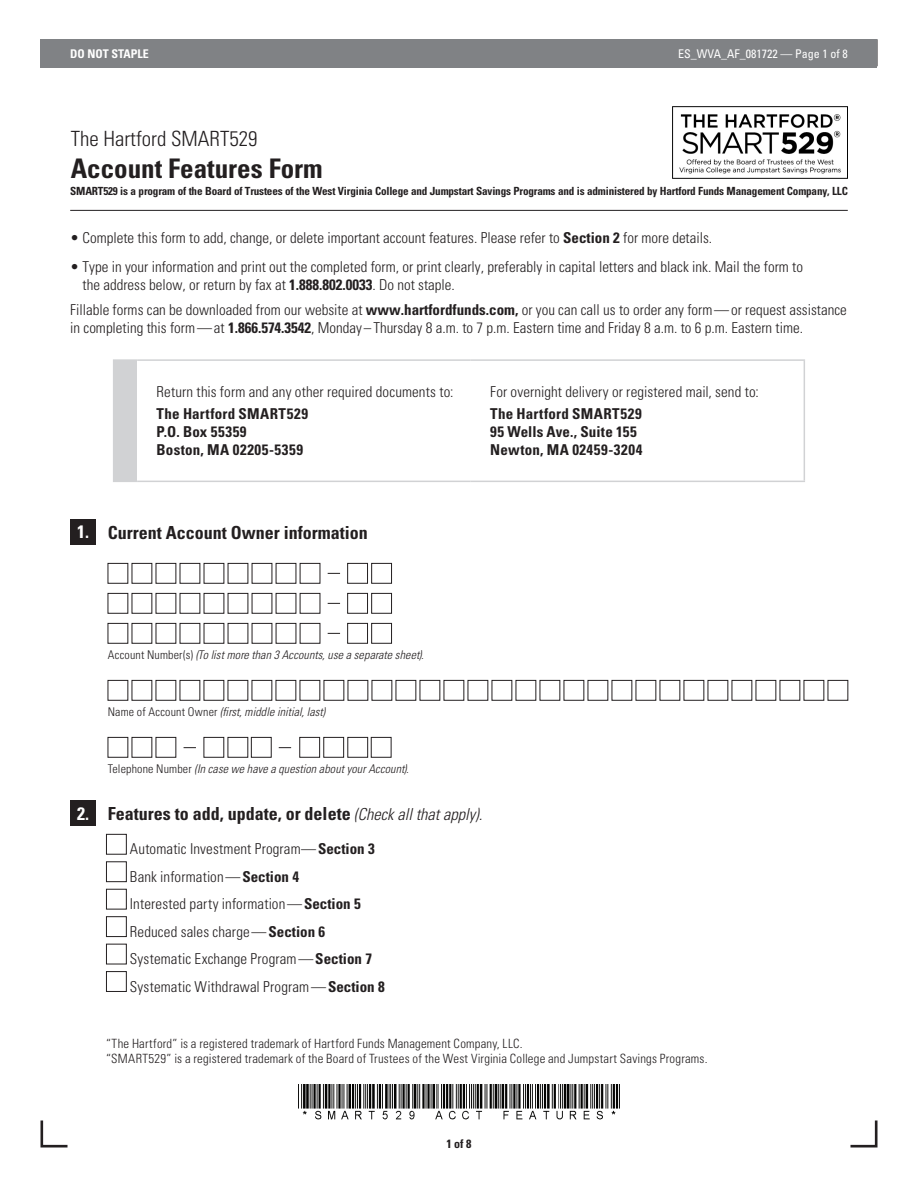
<style>
.page{position:relative;width:918px;height:1188px;background:#fff}
.page>*{position:absolute;margin:0;border:0;box-sizing:border-box;transform-origin:0 0}
.t1{font:700 condensed 27px "Univers LT Std";color:#231f20}
.t2{font:300 condensed 21px "Univers LT Std";color:#231f20}
.t3{font:700 condensed 18px "Univers LT Std";color:#231f20}
.t4{font:300 condensed 15px/18px "Univers LT Std";color:#231f20}
.t5{font:700 condensed 15px/18px "Univers LT Std";letter-spacing:.03em;color:#231f20}
.t6{font:300 condensed 12.75px "Univers LT Std";letter-spacing:.015em;color:#231f20}
.t7{font:italic 300 condensed 12px "Univers LT Std";letter-spacing:.01em;color:#231f20}
.t8{font:condensed 12px "Univers LT Std";color:#fff}
.t9{font:700 condensed 12px "Univers LT Std";color:#fff}
.t10{font:700 condensed 12px "Univers LT Std";color:#231f20}
.t11{font:700 condensed 11.25px "Univers LT Std";letter-spacing:-.015em;color:#231f20}
.s1{font-weight:700}
.s2{color:#fff}
.s3{font-style:normal}
.s4{font-weight:300;font-style:italic;font-size:16.5px}
</style>
<div class="page">
<svg style="left:850px;top:1120px;width:28px;height:28px"></svg>
<svg style="left:40px;top:1120px;width:28px;height:28px"></svg>
<div style="left:40px;top:39px;width:838px;height:29px;background:#808285"></div>
<hr style="left:113px;top:359px;width:24px;height:2px;background:#d1d2d4">
<hr style="left:137px;top:359px;width:334px;height:2px;background:#d1d2d4">
<hr style="left:471px;top:359px;width:334px;height:2px;background:#d1d2d4">
<hr style="left:804px;top:361px;width:1px;height:120px;background:#d1d2d4">
<svg style="left:113px;top:481px;width:24px;height:1px"></svg>
<hr style="left:137px;top:481px;width:334px;height:1px;background:#d1d2d4">
<hr style="left:471px;top:481px;width:334px;height:1px;background:#d1d2d4">
<svg style="left:328px;top:573px;width:12px;height:1px"></svg>
<svg style="left:328px;top:603px;width:12px;height:1px"></svg>
<svg style="left:328px;top:633px;width:12px;height:1px"></svg>
<hr style="left:70px;top:210px;width:778px;height:1px;background:#231f20">
<img style="left:672px;top:106px;width:176px;height:72px">
<div style="left:114px;top:360px;width:23px;height:121px;background:#d1d2d4"></div>
<hr style="left:113px;top:361px;width:1px;height:120px;background:#d1d2d4">
<div style="left:70px;top:519px;width:26px;height:26px;background:#231f20"></div>
<svg style="left:107px;top:563px;width:214px;height:81px"></svg>
<svg style="left:347px;top:563px;width:45px;height:81px"></svg>
<div style="left:756px;top:680px;width:20px;height:21px;border:1px solid #231f20"></div>
<svg style="left:803px;top:680px;width:45px;height:21px"></svg>
<div style="left:780px;top:680px;width:20px;height:21px;border:1px solid #231f20"></div>
<div style="left:732px;top:680px;width:20px;height:21px;border:1px solid #231f20"></div>
<div style="left:708px;top:680px;width:20px;height:21px;border:1px solid #231f20"></div>
<div style="left:684px;top:680px;width:20px;height:21px;border:1px solid #231f20"></div>
<div style="left:660px;top:680px;width:20px;height:21px;border:1px solid #231f20"></div>
<div style="left:636px;top:680px;width:20px;height:21px;border:1px solid #231f20"></div>
<div style="left:612px;top:680px;width:20px;height:21px;border:1px solid #231f20"></div>
<div style="left:588px;top:680px;width:20px;height:21px;border:1px solid #231f20"></div>
<div style="left:564px;top:680px;width:20px;height:21px;border:1px solid #231f20"></div>
<div style="left:540px;top:680px;width:20px;height:21px;border:1px solid #231f20"></div>
<div style="left:516px;top:680px;width:20px;height:21px;border:1px solid #231f20"></div>
<div style="left:492px;top:680px;width:20px;height:21px;border:1px solid #231f20"></div>
<div style="left:468px;top:680px;width:20px;height:21px;border:1px solid #231f20"></div>
<div style="left:444px;top:680px;width:20px;height:21px;border:1px solid #231f20"></div>
<div style="left:420px;top:680px;width:20px;height:21px;border:1px solid #231f20"></div>
<div style="left:396px;top:680px;width:20px;height:21px;border:1px solid #231f20"></div>
<div style="left:372px;top:680px;width:20px;height:21px;border:1px solid #231f20"></div>
<div style="left:348px;top:680px;width:20px;height:21px;border:1px solid #231f20"></div>
<div style="left:324px;top:680px;width:20px;height:21px;border:1px solid #231f20"></div>
<div style="left:300px;top:680px;width:20px;height:21px;border:1px solid #231f20"></div>
<div style="left:276px;top:680px;width:20px;height:21px;border:1px solid #231f20"></div>
<div style="left:252px;top:680px;width:20px;height:21px;border:1px solid #231f20"></div>
<div style="left:228px;top:680px;width:20px;height:21px;border:1px solid #231f20"></div>
<div style="left:204px;top:680px;width:20px;height:21px;border:1px solid #231f20"></div>
<div style="left:180px;top:680px;width:20px;height:21px;border:1px solid #231f20"></div>
<div style="left:156px;top:680px;width:20px;height:21px;border:1px solid #231f20"></div>
<svg style="left:107px;top:680px;width:45px;height:21px"></svg>
<svg style="left:184px;top:747px;width:12px;height:1px"></svg>
<svg style="left:203px;top:737px;width:189px;height:21px"></svg>
<svg style="left:107px;top:737px;width:69px;height:21px"></svg>
<div style="left:70px;top:800px;width:26px;height:26px;background:#231f20"></div>
<svg style="left:106px;top:834px;width:21px;height:158px"></svg>
<img style="left:298px;top:1085px;width:322px;height:35px">
<p class="t9" style="left:70px;top:46px;width:80px">DO NOT STAPLE</p>
<p class="t8" style="left:678px;top:46px;width:171px">ES_WVA_AF_081722 — Page 1 of 8</p>
<p class="t2" style="left:71px;top:126px;width:188px">The Hartford SMART529</p>
<h1 class="t1" style="left:71px;top:152px;width:253px">Account Features Form</h1>
<p class="t11" style="left:70px;top:185px;width:779px">SMART529 is a program of the Board of Trustees of the West Virginia College and Jumpstart Savings Programs and is administered by Hartford Funds Management Company, LLC</p>
<p class="t4" style="left:70px;top:228px;width:644px">• Complete this form to add, change, or delete important account features. Please refer to <span class="s1">Section 2</span> for more details.</p>
<p class="t4" style="left:83px;top:257px;width:722px;text-indent:-12px">• Type in your information and print out the completed form, or print clearly, preferably in capital letters and black ink. Mail the form to the address below, or return by fax at <span class="s1">1.888.802.0033</span>. Do not staple.</p>
<p class="t4" style="left:70px;top:301px;width:778px">Fillable forms can be downloaded from our website at <span class="s1">www.hartfordfunds.com,</span> or you can call us to order any form — or request assistance in completing this form — at <span class="s1">1.866.574.3542</span>, Monday – Thursday 8 a.m. to 7 p.m. Eastern time and Friday 8 a.m. to 6 p.m. Eastern time.</p>
<p class="t4" style="left:157px;top:383px;width:298px">Return this form and any other required documents to:</p>
<p class="t5" style="left:157px;top:405px;width:153px">The Hartford SMART529<br>P.O. Box 55359<br>Boston, MA 02205-5359</p>
<h2 class="t3" style="left:77px;top:521px;width:292px"><span class="s2">1.</span> Current Account Owner information</h2>
<p class="t4" style="left:490px;top:383px;width:270px">For overnight delivery or registered mail, send to:</p>
<p class="t5" style="left:490px;top:405px;width:154px">The Hartford SMART529<br>95 Wells Ave., Suite 155<br>Newton, MA 02459-3204</p>
<p class="t7" style="left:108px;top:647px;width:318px"><span class="s3">Account Number(s)</span> (To list more than 3 Accounts, use a separate sheet).</p>
<p class="t7" style="left:108px;top:704px;width:219px"><span class="s3">Name of Account Owner</span> (first, middle initial, last)</p>
<p class="t7" style="left:108px;top:761px;width:303px"><span class="s3">Telephone Number</span> (In case we have a question about your Account).</p>
<h2 class="t3" style="left:77px;top:803px;width:407px"><span class="s2">2.</span> Features to add, update, or delete <span class="s4">(Check all that apply).</span></h2>
<p class="t4" style="left:130px;top:840px;width:246px">Automatic Investment Program— <span class="s1">Section 3</span></p>
<p class="t4" style="left:130px;top:868px;width:171px">Bank information — <span class="s1">Section 4</span></p>
<p class="t4" style="left:130px;top:895px;width:232px">Interested party information — <span class="s1">Section 5</span></p>
<p class="t4" style="left:130px;top:923px;width:197px">Reduced sales charge — <span class="s1">Section 6</span></p>
<p class="t4" style="left:130px;top:950px;width:244px">Systematic Exchange Program — <span class="s1">Section 7</span></p>
<p class="t4" style="left:130px;top:977px;width:256px">Systematic Withdrawal Program — <span class="s1">Section 8</span></p>
<p class="t6" style="left:106px;top:1035px;width:418px">“The Hartford” is a registered trademark of Hartford Funds Management Company, LLC.</p>
<p class="t6" style="left:106px;top:1050px;width:603px">“SMART529” is a registered trademark of the Board of Trustees of the West Virginia College and Jumpstart Savings Programs.</p>
<p class="t10" style="left:446px;top:1136px;width:27px">1 of 8</p>
</div>
